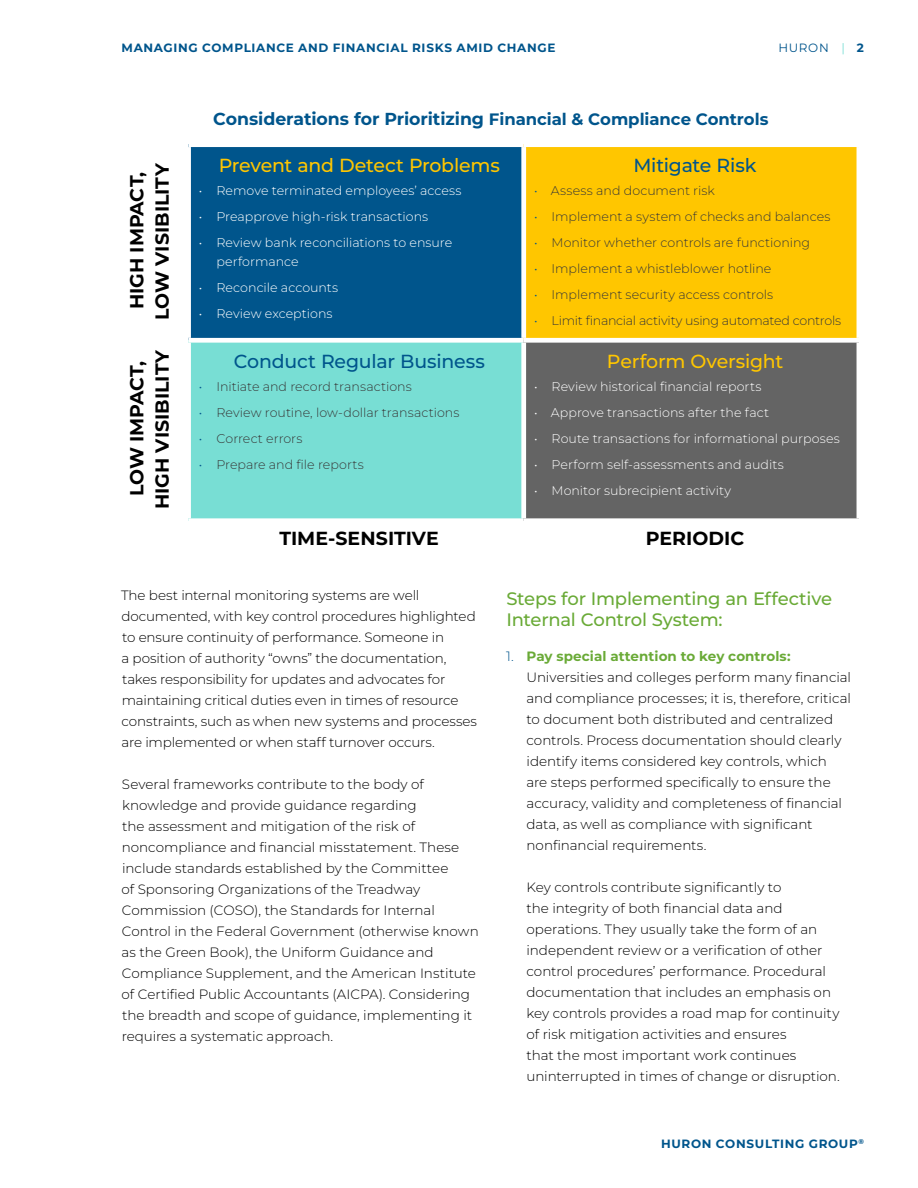
<style>
.page{position:relative;width:918px;height:1188px;background:#fff}
.page>*{position:absolute;margin:0;border:0;box-sizing:border-box;transform-origin:0 0}
.t1{font:700 18.9px/25.2px "Montserrat";color:#000;text-align:center}
.t2{font:500 18.9px "Montserrat";letter-spacing:-.01em;color:#ffc600}
.t3{font:500 18.9px "Montserrat";letter-spacing:-.01em;color:#00558c}
.t4{font:500 18px/21.6px "Montserrat";letter-spacing:-.015em;color:#6aaa37}
.t5{font:700 17.4px "Montserrat";letter-spacing:-.005em;color:#00558c}
.t6{font:300 13.5px/21px "Montserrat";letter-spacing:-.005em;color:#000}
.t7{font:300 12.6px/18.9px "Montserrat";letter-spacing:.005em;color:#fff}
.t8{font:300 12.6px "Montserrat";color:#383838}
.t9{font:300 12.6px "Montserrat";letter-spacing:-.02em;color:#383838}
.t10{font:700 12px "Montserrat";letter-spacing:.06em;color:#00558c}
.t11{font:12px "Montserrat";letter-spacing:.055em;color:#00558c}
.s1{color:#78ded4}
.s2{font-weight:700}
.s3{font-size:16.5px}
.s4{color:#00558c}
.s5{font-weight:700;color:#6aaa37}
</style>
<div class="page">
<div style="left:189px;top:145px;width:335px;height:195px;background:#00558c"></div>
<div style="left:524px;top:145px;width:335px;height:195px;background:#ffc600"></div>
<div style="left:189px;top:340px;width:335px;height:181px;background:#78ded4"></div>
<div style="left:524px;top:340px;width:335px;height:181px;background:#646464"></div>
<div style="left:189px;top:142px;width:335px;height:5px;background:#fff"></div>
<div style="left:186px;top:147px;width:5px;height:191px;background:#fff"></div>
<div style="left:524px;top:142px;width:337px;height:5px;background:#fff"></div>
<div style="left:521px;top:147px;width:5px;height:191px;background:#fff"></div>
<hr style="left:857px;top:147px;width:4px;height:191px;background:#fff">
<div style="left:189px;top:338px;width:335px;height:5px;background:#fff"></div>
<div style="left:186px;top:343px;width:5px;height:175px;background:#fff"></div>
<div style="left:524px;top:338px;width:337px;height:5px;background:#fff"></div>
<div style="left:521px;top:343px;width:5px;height:175px;background:#fff"></div>
<hr style="left:857px;top:343px;width:4px;height:175px;background:#fff">
<div style="left:189px;top:518px;width:335px;height:5px;background:#fff"></div>
<div style="left:524px;top:518px;width:337px;height:5px;background:#fff"></div>
<p class="t10" style="left:122px;top:40px;width:436px">MANAGING COMPLIANCE AND FINANCIAL RISKS AMID CHANGE</p>
<p class="t11" style="left:778px;top:40px;width:87px">HURON <span class="s1">|</span> <span class="s2">2</span></p>
<p class="t5" style="left:213px;top:107px;width:557px">Considerations for Prioritizing <span class="s3">Financial &amp; Compliance Controls</span></p>
<h1 class="t1" style="left:124px;top:320px;width:158px;rotate:-90deg">HIGH IMPACT,<br>LOW VISIBILITY</h1>
<h1 class="t2" style="left:219px;top:153px;width:283px">Prevent and Detect Problems</h1>
<p class="t7" style="left:199px;top:181px;width:264px">• Remove terminated employees’ access</p>
<p class="t7" style="left:199px;top:207px;width:231px">• Preapprove high-risk transactions</p>
<p class="t7" style="left:216px;top:233px;width:237px;text-indent:-18px">• Review bank reconciliations to ensure performance</p>
<p class="t7" style="left:199px;top:278px;width:141px">• Reconcile accounts</p>
<p class="t7" style="left:199px;top:304px;width:135px">• Review exceptions</p>
<h1 class="t1" style="left:124px;top:509px;width:161px;rotate:-90deg">LOW IMPACT,<br>HIGH VISIBILITY</h1>
<h1 class="t3" style="left:234px;top:348px;width:252px">Conduct Regular Business</h1>
<p class="t8" style="left:199px;top:378px;width:214px"><span class="s4">•</span> Initiate and record transactions</p>
<p class="t8" style="left:199px;top:404px;width:262px"><span class="s4">•</span> Review routine, low-dollar transactions</p>
<p class="t8" style="left:199px;top:430px;width:105px"><span class="s4">•</span> Correct errors</p>
<p class="t8" style="left:199px;top:456px;width:166px"><span class="s4">•</span> Prepare and file reports</p>
<h1 class="t3" style="left:634px;top:153px;width:124px">Mitigate Risk</h1>
<p class="t8" style="left:534px;top:182px;width:182px"><span class="s4">•</span> Assess and document risk</p>
<p class="t8" style="left:534px;top:208px;width:298px"><span class="s4">•</span> Implement a system of checks and balances</p>
<p class="t8" style="left:534px;top:234px;width:278px"><span class="s4">•</span> Monitor whether controls are functioning</p>
<p class="t8" style="left:534px;top:261px;width:239px"><span class="s4">•</span> Implement a whistleblower hotline</p>
<p class="t8" style="left:534px;top:287px;width:241px"><span class="s4">•</span> Implement security access controls</p>
<p class="t9" style="left:534px;top:313px;width:309px"><span class="s4">•</span> Limit financial activity using automated controls</p>
<h1 class="t2" style="left:607px;top:348px;width:178px">Perform Oversight</h1>
<p class="t7" style="left:534px;top:377px;width:229px">• Review historical financial reports</p>
<p class="t7" style="left:534px;top:403px;width:237px">• Approve transactions after the fact</p>
<p class="t7" style="left:534px;top:429px;width:307px">• Route transactions for informational purposes</p>
<p class="t7" style="left:534px;top:455px;width:251px">• Perform self-assessments and audits</p>
<p class="t7" style="left:534px;top:481px;width:199px">• Monitor subrecipient activity</p>
<h1 class="t1" style="left:280px;top:526px;width:161px">TIME-SENSITIVE</h1>
<h1 class="t1" style="left:646px;top:526px;width:100px">PERIODIC</h1>
<p class="t6" style="left:121px;top:585px;width:358px">The best internal monitoring systems are well documented, with key control procedures highlighted to ensure continuity of performance. Someone in<br>a position of authority “owns” the documentation, takes responsibility for updates and advocates for maintaining critical duties even in times of resource constraints, such as when new systems and processes are implemented or when staff turnover occurs.</p>
<p class="t6" style="left:121px;top:773px;width:359px">Several frameworks contribute to the body of knowledge and provide guidance regarding<br>the assessment and mitigation of the risk of noncompliance and financial misstatement. These include standards established by the Committee<br>of Sponsoring Organizations of the Treadway Commission (COSO), the Standards for Internal Control in the Federal Government (otherwise known as the Green Book), the Uniform Guidance and Compliance Supplement, and the American Institute of Certified Public Accountants (AICPA). Considering the breadth and scope of guidance, implementing it requires a systematic approach.</p>
<h2 class="t4" style="left:506px;top:587px;width:327px">Steps for Implementing an Effective<br>Internal Control System:</h2>
<p class="t6" style="left:526px;top:645px;width:326px;text-indent:-20px"><span class="s4">1.</span> <span class="s5">Pay special attention to key controls:<br></span>Universities and colleges perform many financial and compliance processes; it is, therefore, critical to document both distributed and centralized controls. Process documentation should clearly identify items considered key controls, which<br>are steps performed specifically to ensure the accuracy, validity and completeness of financial data, as well as compliance with significant nonfinancial requirements.</p>
<p class="t6" style="left:526px;top:876px;width:315px">Key controls contribute significantly to<br>the integrity of both financial data and operations. They usually take the form of an independent review or a verification of other control procedures’ performance. Procedural documentation that includes an emphasis on key controls provides a road map for continuity of risk mitigation activities and ensures<br>that the most important work continues uninterrupted in times of change or disruption.</p>
<p class="t10" style="left:661px;top:1135px;width:204px">HURON CONSULTING GROUP<sup>®</sup></p>
</div>
